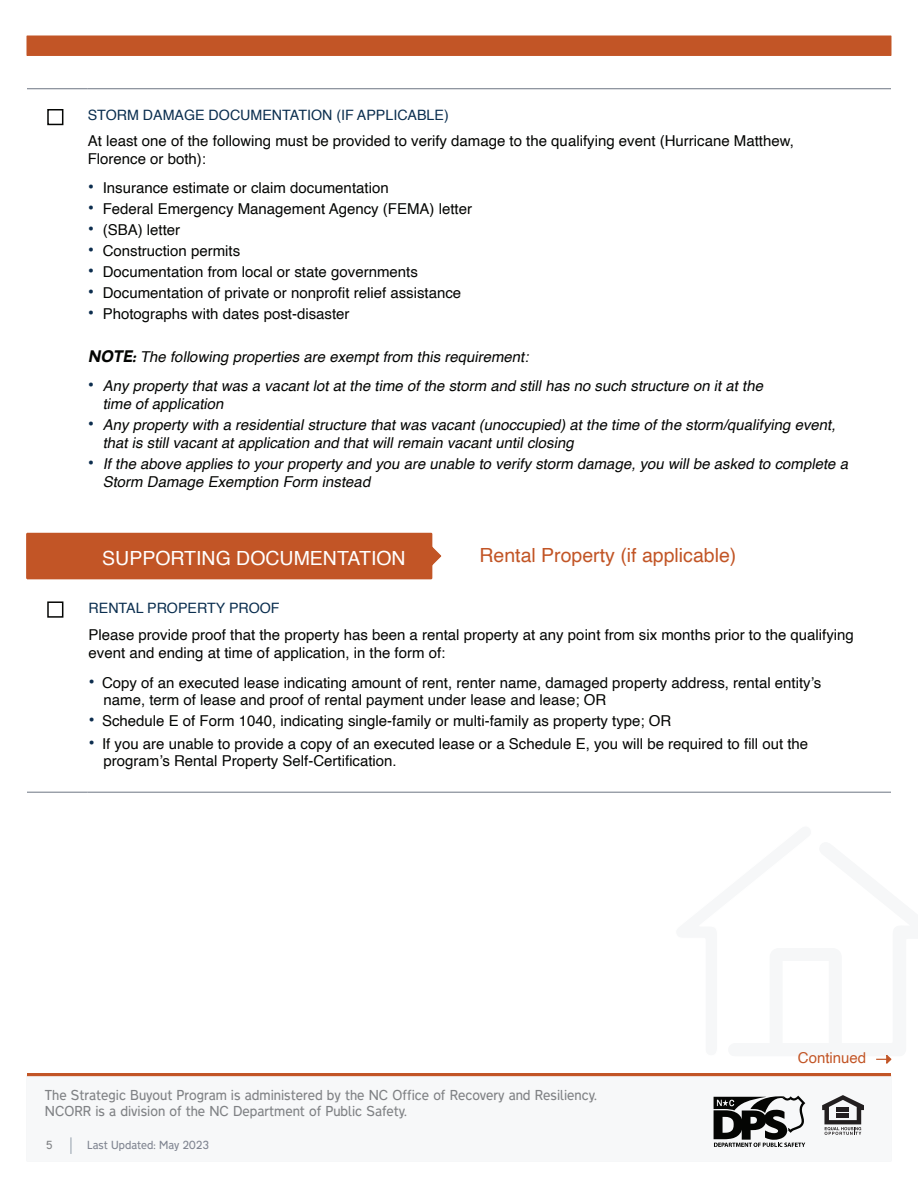
<style>
.page{position:relative;width:918px;height:1188px;background:#fff}
.page>*{position:absolute;margin:0;border:0;box-sizing:border-box;transform-origin:0 0}
.t1{font:19.5px "Helvetica";color:#c25526}
.t2{font:19.5px "Helvetica";color:#fff}
.t3{font:15px/17.9px "Helvetica";color:#040503}
.t4{font:italic 15px/18px "Helvetica";color:#040503}
.t5{font:15px "Helvetica";color:#c25526}
.t6{font:14.25px "Helvetica";color:#0a2e4f}
.t7{font:300 12.9px/16.2px "Transport New";color:#808285}
.t8{font:300 10.5px "Transport New";color:#7f8490}
.t9{font:300 10.5px "Transport New";color:#808285}
.s1{font-size:18px;color:#0c2d4e}
.s2{font-family:"Transport New";font-weight:800}
.s3{font-style:normal;font-size:18px;color:#0c2d4e}
</style>
<div class="page">
<hr style="left:26px;top:534px;width:2px;height:45px;background:#c25526">
<hr style="left:27px;top:533px;width:405px;height:1px;background:#c25526">
<hr style="left:27px;top:792px;width:61px;height:1px;background:#6d7582">
<hr style="left:88px;top:792px;width:803px;height:1px;background:#6d7582">
<div style="left:47px;top:601px;width:16px;height:17px;border:2px solid #040503"></div>
<svg style="left:432px;top:547px;width:9px;height:18px"></svg>
<div style="left:27px;top:534px;width:405px;height:45px;background:#c25526"></div>
<hr style="left:27px;top:88px;width:61px;height:1px;background:#6d7582">
<hr style="left:88px;top:88px;width:803px;height:1px;background:#6d7582">
<div style="left:47px;top:109px;width:16px;height:16px;border:2px solid #040503"></div>
<div style="left:27px;top:36px;width:864px;height:19px;background:#c25526"></div>
<hr style="left:26px;top:1076px;width:2px;height:85px;background:#f7f8f9">
<hr style="left:890px;top:1076px;width:2px;height:85px;background:#f7f8f9">
<hr style="left:27px;top:1160px;width:864px;height:2px;background:#f7f8f9">
<div style="left:27px;top:1076px;width:864px;height:85px;background:#f7f8f9;border:1px solid #f7f8f9"></div>
<svg style="left:71px;top:1137px;width:1px;height:17px"></svg>
<hr style="left:27px;top:1073px;width:864px;height:3px;background:#c25526">
<svg style="left:822px;top:1095px;width:42px;height:40px"></svg>
<div style="left:836px;top:1107px;width:13px;height:5px;background:#231f20"></div>
<hr style="left:836px;top:1114px;width:13px;height:4px;background:#231f20">
<svg style="left:714px;top:1095px;width:91px;height:52px"></svg>
<h4 class="t6" style="left:88px;top:104px;width:363px">STORM DAMAGE DOCUMENTATION (IF APPLICABLE)</h4>
<p class="t3" style="left:88px;top:133px;width:708px">At least one of the following must be provided to verify damage to the qualifying event (Hurricane Matthew,<br>Florence or both):</p>
<p class="t3" style="left:88px;top:179px;width:302px"><span class="s1">•</span> Insurance estimate or claim documentation</p>
<p class="t3" style="left:88px;top:200px;width:386px"><span class="s1">•</span> Federal Emergency Management Agency (FEMA) letter</p>
<p class="t3" style="left:88px;top:221px;width:94px"><span class="s1">•</span> (SBA) letter</p>
<p class="t3" style="left:88px;top:242px;width:154px"><span class="s1">•</span> Construction permits</p>
<p class="t3" style="left:88px;top:263px;width:332px"><span class="s1">•</span> Documentation from local or state governments</p>
<p class="t3" style="left:88px;top:284px;width:375px"><span class="s1">•</span> Documentation of private or nonprofit relief assistance</p>
<p class="t3" style="left:88px;top:305px;width:263px"><span class="s1">•</span> Photographs with dates post-disaster</p>
<p class="t4" style="left:88px;top:348px;width:447px"><span class="s2">NOTE:</span>The following propertiesare exemptfrom thisrequirement:</p>
<p class="t4" style="left:103px;top:377px;width:666px;text-indent:-15px"><span class="s3">•</span> Anypropertythatwasa vacantlotatthe time ofthe storm and stillhasno such structure on itatthe time ofapplication</p>
<p class="t4" style="left:103px;top:416px;width:739px;text-indent:-15px"><span class="s3">•</span> Anypropertywith a residentialstructure thatwasvacant(unoccupied)atthe time ofthe storm/qualifying event, thatisstillvacantatapplication and thatwillremain vacantuntilclosing</p>
<p class="t4" style="left:103px;top:455px;width:751px;text-indent:-15px"><span class="s3">•</span> Ifthe above appliesto yourpropertyand you are unable to verifystorm damage,you willbe asked to complete a<br>Storm Damage Exemption Form instead</p>
<h1 class="t2" style="left:102px;top:543px;width:305px">SUPPORTING DOCUMENTATION</h1>
<h3 class="t1" style="left:480px;top:540px;width:258px">Rental Property (if applicable)</h3>
<h4 class="t6" style="left:89px;top:597px;width:193px">RENTAL PROPERTY PROOF</h4>
<p class="t3" style="left:89px;top:626px;width:767px">Please provide proof that the property has been a rental property at any point from six months prior to the qualifying event and ending at time of application, in the form of:</p>
<p class="t3" style="left:104px;top:674px;width:719px;text-indent:-15px"><span class="s1">•</span> Copy of an executed lease indicating amount of rent, renter name, damaged property address, rental entity’s name, term of lease and proof of rental payment under lease and lease; OR</p>
<p class="t3" style="left:89px;top:713px;width:584px"><span class="s1">•</span> Schedule E of Form 1040, indicating single-family or multi-family as property type; OR</p>
<p class="t3" style="left:104px;top:735px;width:706px;text-indent:-15px"><span class="s1">•</span> If you are unable to provide a copy of an executed lease or a Schedule E, you will be required to fill out the program’s Rental Property Self-Certification.</p>
<p class="t7" style="left:45px;top:1086px;width:553px">The Strategic Buyout Program is administered by the NC Office of Recovery and Resiliency.<br>NCORR is a division of the NC Department of Public Safety.</p>
<p class="t9" style="left:46px;top:1137px;width:8px">5</p>
<p class="t8" style="left:87px;top:1137px;width:123px">Last Updated: May 2023</p>
<p class="t9" style="left:173px;top:1137px;width:47px">rch 2023</p>
<p class="t5" style="left:798px;top:1046px;width:70px">Continued</p>
</div>
